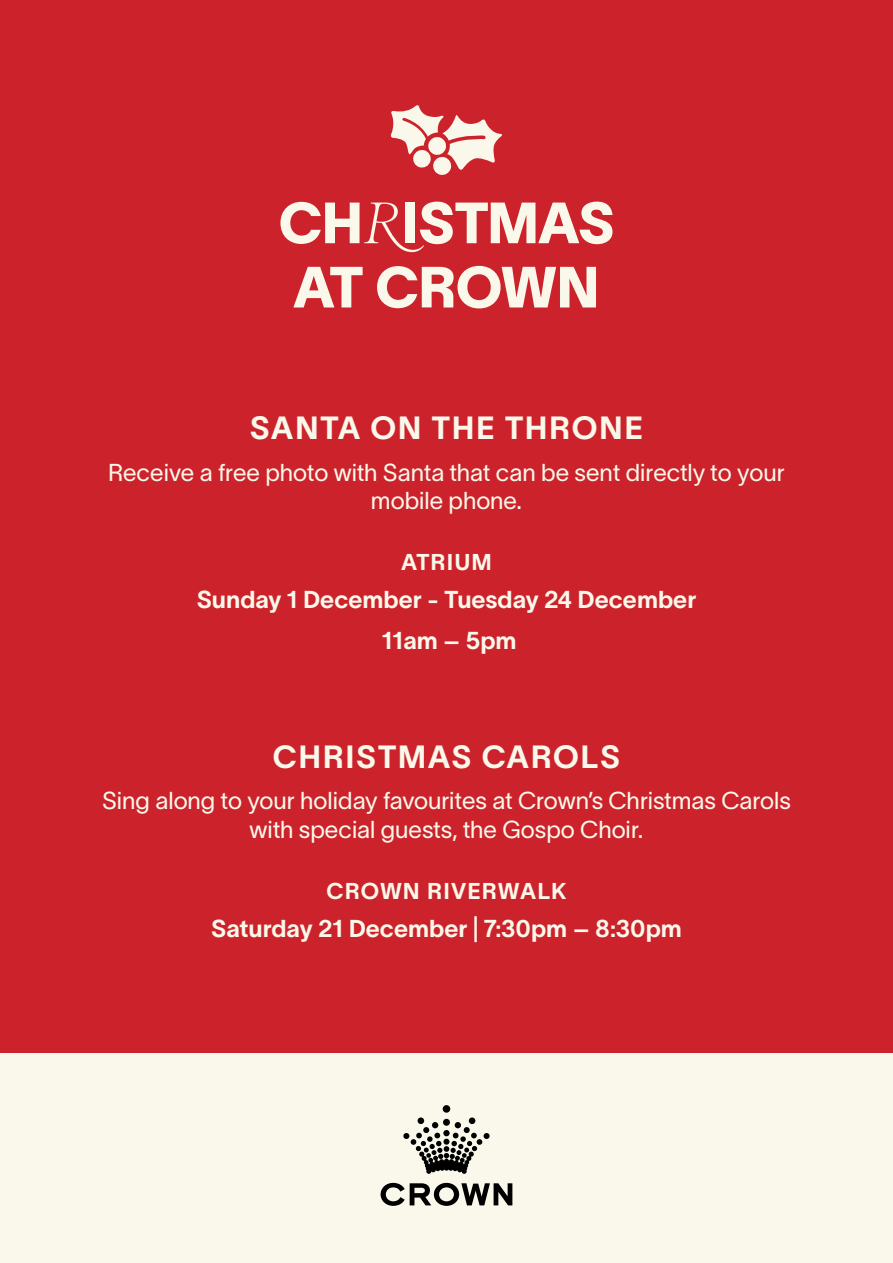
<style>
.page{position:relative;width:893px;height:1263px;background:#faf8ea}
.page>*{position:absolute;margin:0;border:0;box-sizing:border-box;transform-origin:0 0}
.t1{font:700 56.85px/64.2px "Crown Sans";color:#faf8ea}
.t2{font:500 31.5px "Crown Sans";letter-spacing:.05em;color:#faf8ea}
.t3{font:300 24px/28.8px "Crown Sans";color:#faf8ea;text-align:center}
.t4{font:500 24px/41.5px "Crown Sans";color:#faf8ea;text-align:center}
.t5{font:500 22.5px "Crown Sans";letter-spacing:.05em;color:#faf8ea}
</style>
<div class="page">
<div style="left:0;top:0;width:893px;height:1052px;background:#cc222b"></div>
<svg style="left:381px;top:1105px;width:131px;height:101px"></svg>
<svg style="left:390px;top:105px;width:112px;height:70px"></svg>
<h1 class="t1" style="left:279px;top:192px;width:336px">CHRISTMAS<br>AT CROWN</h1>
<h2 class="t2" style="left:250px;top:406px;width:395px">SANTA ON THE THRONE</h2>
<p class="t3" style="left:108px;top:456px;width:678px">Receive a free photo with Santa that can be sent directly to your mobile phone.</p>
<p class="t5" style="left:401px;top:547px;width:92px">ATRIUM</p>
<p class="t4" style="left:197px;top:577px;width:501px">Sunday 1 December - Tuesday 24 December<br>11am – 5pm</p>
<h2 class="t2" style="left:273px;top:735px;width:349px">CHRISTMAS CAROLS</h2>
<p class="t3" style="left:102px;top:785px;width:690px">Sing along to your holiday favourites at Crown’s Christmas Carols with special guests, the Gospo Choir.</p>
<p class="t5" style="left:327px;top:875px;width:241px">CROWN RIVERWALK</p>
<p class="t4" style="left:211px;top:906px;width:472px">Saturday 21 December | 7:30pm – 8:30pm</p>
</div>
